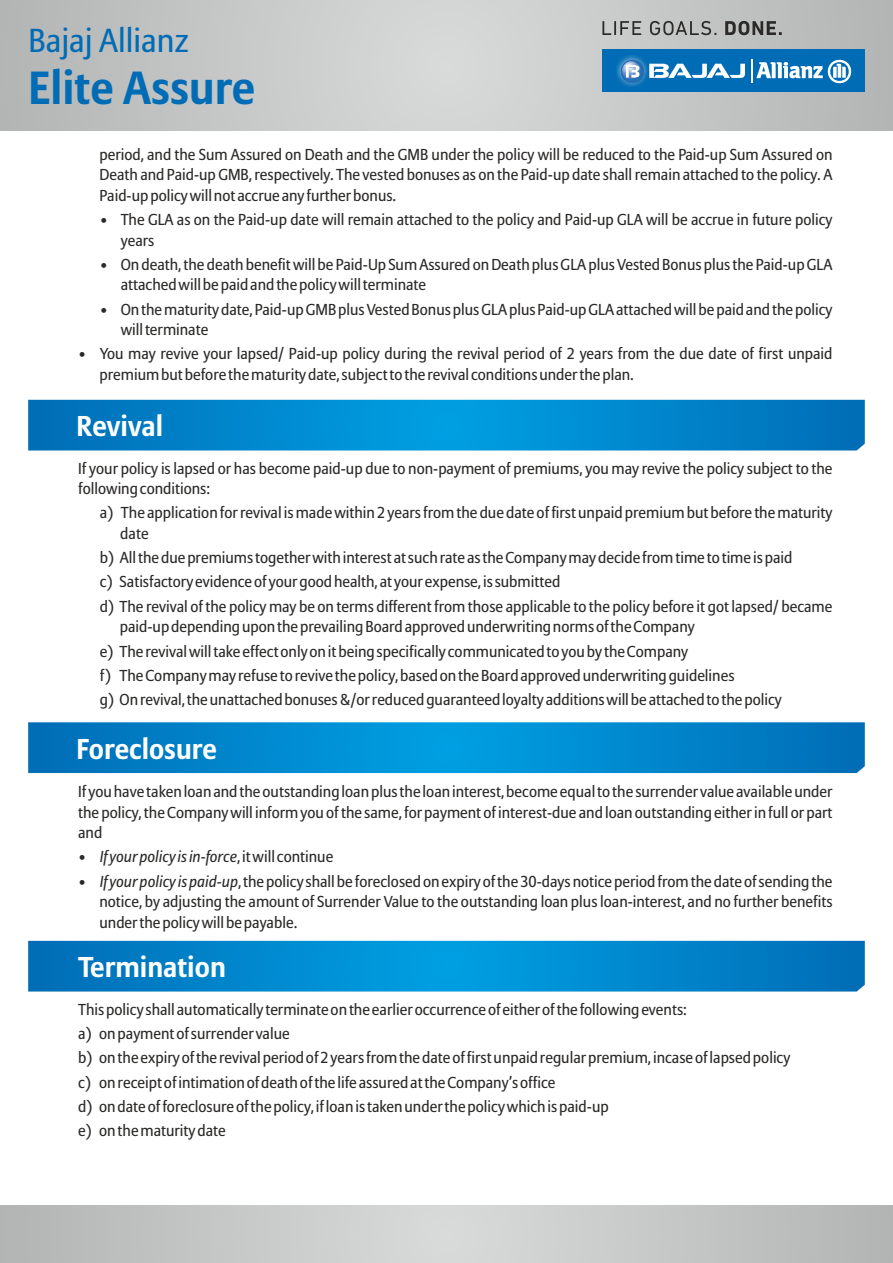
<style>
.page{position:relative;width:893px;height:1263px;background:#fff}
.page>*{position:absolute;margin:0;border:0;box-sizing:border-box;transform-origin:0 0}
.t1{font:700 46.05px "Allianz Sans";color:#006cb5}
.t2{font:33px "Allianz Sans";color:#006cb5}
.t3{font:700 28.5px "Allianz Sans";color:#fefefe}
.t4{font:15.75px/20.5px "Allianz Sans";color:#2b2a29}
.t5{font:italic 15.75px "Allianz Sans";color:#2b2a29}
.s1{font-style:normal}
.s2{font-style:italic}
</style>
<div class="page">
<svg style="left:0;top:1205px;width:893px;height:58px;background:#c5c6c6"></svg>
<svg style="left:0;top:0;width:893px;height:131px;background:#c6c7c7"></svg>
<svg style="left:28px;top:400px;width:837px;height:50px;background:#0086cc"></svg>
<svg style="left:28px;top:722px;width:837px;height:51px;background:#0186cc"></svg>
<svg style="left:28px;top:941px;width:837px;height:50px;background:#0086cc"></svg>
<div style="left:602px;top:49px;width:263px;height:43px;background:#006cb5"></div>
<img style="left:616px;top:55px;width:25px;height:32px">
<svg style="left:620px;top:59px;width:125px;height:25px"></svg>
<svg style="left:751px;top:60px;width:100px;height:23px"></svg>
<svg style="left:602px;top:21px;width:180px;height:14px;background:#919191"></svg>
<h2 class="t2" style="left:28px;top:25px;width:162px">Bajaj Allianz</h2>
<h1 class="t1" style="left:28px;top:66px;width:228px">Elite Assure</h1>
<p class="t4" style="left:99px;top:145px;width:735px;text-align:justify">period, and the Sum Assured on Death and the GMB under the policy will be reduced to the Paid-up Sum Assured on Death and Paid-up GMB, respectively. The vested bonuses as on the Paid-up date shall remain attached to the policy. A Paid-up policy will not accrue any further bonus.</p>
<p class="t4" style="left:121px;top:210px;width:713px;text-indent:-21px">• The GLA as on the Paid-up date will remain attached to the policy and Paid-up GLA will be accrue in future policy years</p>
<p class="t4" style="left:121px;top:255px;width:713px;text-indent:-21px">• On death, the death benefit will be Paid-Up Sum Assured on Death plus GLA plus Vested Bonus plus the Paid-up GLA attached will be paid and the policy will terminate</p>
<p class="t4" style="left:121px;top:299px;width:713px;text-indent:-21px">• On the maturity date, Paid-up GMB plus Vested Bonus plus GLA plus Paid-up GLA attached will be paid and the policy will terminate</p>
<p class="t4" style="left:99px;top:344px;width:734px;text-indent:-21px">• You may revive your lapsed/ Paid-up policy during the revival period of 2 years from the due date of first unpaid premium but before the maturity date, subject to the revival conditions under the plan.</p>
<h3 class="t3" style="left:76px;top:413px;width:88px">Revival</h3>
<p class="t4" style="left:78px;top:458px;width:756px">If your policy is lapsed or has become paid-up due to non-payment of premiums, you may revive the policy subject to the following conditions:</p>
<p class="t4" style="left:120px;top:503px;width:714px;text-indent:-20px">a) The application for revival is made within 2 years from the due date of first unpaid premium but before the maturity date</p>
<p class="t4" style="left:100px;top:546px;width:734px;line-height:24.3px">b) All the due premiums together with interest at such rate as the Company may decide from time to time is paid<br>c) Satisfactory evidence of your good health, at your expense, is submitted<br>d) The revival of the policy may be on terms different from those applicable to the policy before it got lapsed/ became</p>
<p class="t4" style="left:100px;top:615px;width:683px;line-height:24.3px;text-indent:20px">paid-up depending upon the prevailing Board approved underwriting norms of the Company<br>e) The revival will take effect only on it being specifically communicated to you by the Company<br>f) The Company may refuse to revive the policy, based on the Board approved underwriting guidelines<br>g) On revival, the unattached bonuses &amp;/or reduced guaranteed loyalty additions will be attached to the policy</p>
<h3 class="t3" style="left:76px;top:735px;width:142px">Foreclosure</h3>
<p class="t4" style="left:78px;top:782px;width:756px;text-align:justify">If you have taken loan and the outstanding loan plus the loan interest, become equal to the surrender value available under the policy, the Company will inform you of the same, for payment of interest-due and loan outstanding either in full or part and</p>
<p class="t5" style="left:78px;top:850px;width:257px"><span class="s1">•</span> If your policy is in-force<span class="s1">, it will continue</span></p>
<p class="t4" style="left:99px;top:871px;width:734px;text-align:justify;text-indent:-21px">• <span class="s2">If your policy is paid-up</span>, the policy shall be foreclosed on expiry of the 30-days notice period from the date of sending the notice, by adjusting the amount of Surrender Value to the outstanding loan plus loan-interest, and no further benefits under the policy will be payable.</p>
<h3 class="t3" style="left:78px;top:954px;width:149px">Termination</h3>
<p class="t4" style="left:78px;top:998px;width:714px;line-height:24.3px">This policy shall automatically terminate on the earlier occurrence of either of the following events:<br>a) on payment of surrender value<br>b) on the expiry of the revival period of 2 years from the date of first unpaid regular premium, incase of lapsed policy c) on receipt of intimation of death of the life assured at the Company’s office<br>d) on date of foreclosure of the policy, if loan is taken under the policy which is paid-up<br>e) on the maturity date</p>
</div>
